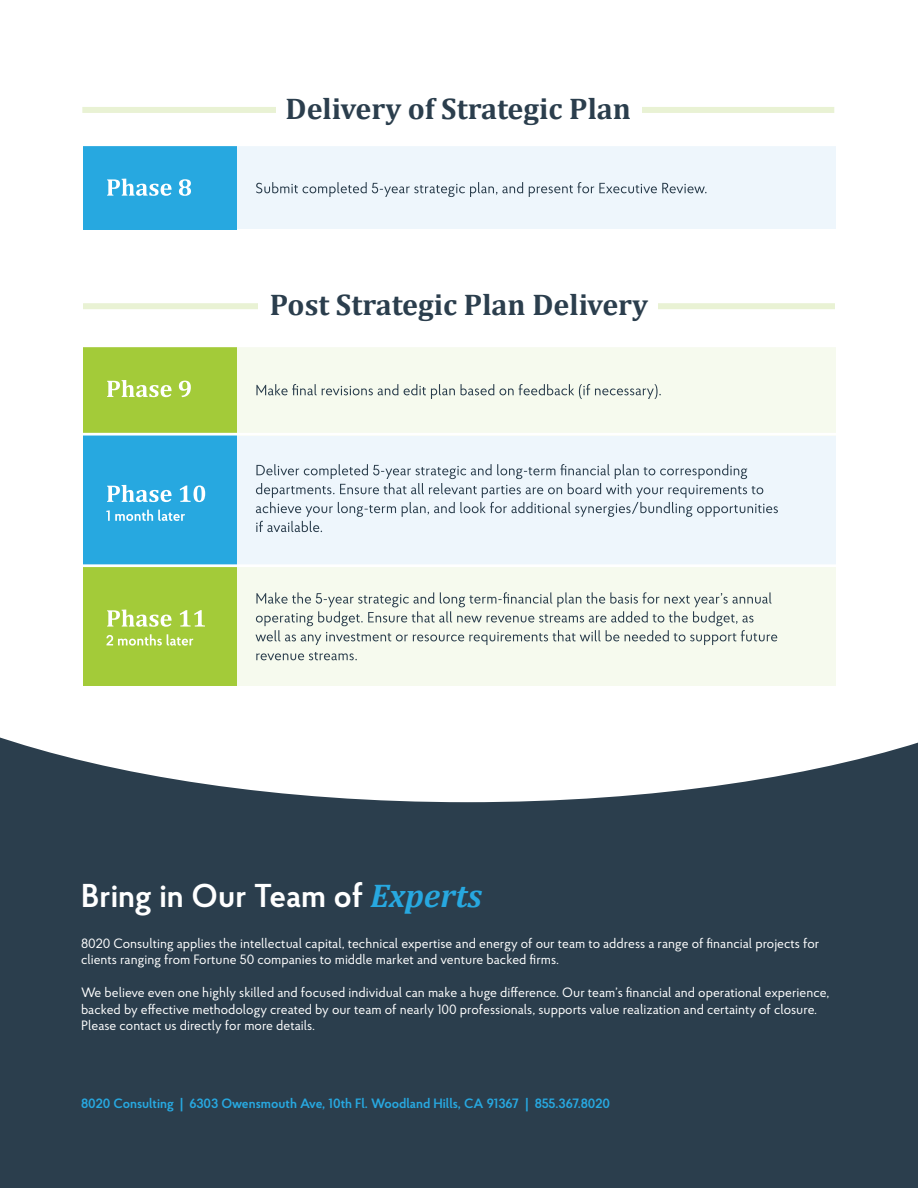
<style>
.page{position:relative;width:918px;height:1188px;background:#fff}
.page>*{position:absolute;margin:0;border:0;box-sizing:border-box;transform-origin:0 0}
.t1{font:600 33px "Proba Pro";color:#fff}
.t2{font:700 30px "Cambria";color:#2b3e4d}
.t3{font:13.5px/16.5px "Proba Pro";color:#fff}
.t4{font:600 13.5px "Proba Pro";color:#27a8e0}
.s1{font-family:"Cambria";font-weight:700;font-style:italic;color:#27a8e0}
</style>
<div class="page">
<div style="left:82px;top:107px;width:752px;height:6px;background:#e9f2d4"></div>
<div style="left:236px;top:146px;width:600px;height:83px;background:#eef6fc"></div>
<svg style="left:256px;top:182px;width:451px;height:15px"></svg>
<div style="left:83px;top:146px;width:154px;height:83px;background:#27a8e0"></div>
<svg style="left:107px;top:179px;width:84px;height:17px"></svg>
<hr style="left:82px;top:146px;width:754px;height:1px;background:#fff">
<div style="left:277px;top:94px;width:365px;height:35px;background:#fff"></div>
<div style="left:83px;top:303px;width:752px;height:6px;background:#e9f2d4"></div>
<div style="left:259px;top:290px;width:399px;height:35px;background:#fff"></div>
<div style="left:0;top:728px;width:918px;height:460px;background:#2b3e4d"></div>
<svg style="left:0;top:728px;width:918px;height:74px;fill:#fff"></svg>
<div style="left:236px;top:433px;width:600px;height:134px;background:#eef6fc"></div>
<div style="left:236px;top:346px;width:600px;height:90px;background:#f6faee"></div>
<div style="left:236px;top:567px;width:600px;height:119px;background:#f6faee"></div>
<svg style="left:256px;top:384px;width:405px;height:15px"></svg>
<svg style="left:256px;top:464px;width:522px;height:68px"></svg>
<svg style="left:256px;top:652px;width:101px;height:8px"></svg>
<svg style="left:255px;top:592px;width:522px;height:53px"></svg>
<div style="left:83px;top:346px;width:154px;height:87px;background:#a3cb39"></div>
<div style="left:83px;top:434px;width:154px;height:133px;background:#27a8e0"></div>
<div style="left:83px;top:567px;width:154px;height:119px;background:#a3cb39"></div>
<svg style="left:107px;top:380px;width:84px;height:17px"></svg>
<svg style="left:106px;top:510px;width:79px;height:11px"></svg>
<svg style="left:107px;top:485px;width:98px;height:17px"></svg>
<svg style="left:106px;top:634px;width:87px;height:12px"></svg>
<svg style="left:107px;top:610px;width:98px;height:17px"></svg>
<hr style="left:82px;top:346px;width:754px;height:1px;background:#fff">
<hr style="left:82px;top:433px;width:754px;height:3px;background:#fff">
<hr style="left:82px;top:564px;width:754px;height:3px;background:#fff">
<h2 class="t2" style="left:286px;top:90px;width:347px">Delivery of Strategic Plan</h2>
<h2 class="t2" style="left:270px;top:287px;width:380px">Post Strategic Plan Delivery</h2>
<h1 class="t1" style="left:81px;top:874px;width:403px">Bring in Our Team of <span class="s1">Experts</span></h1>
<p class="t3" style="left:81px;top:935px;width:740px">8020 Consulting applies the intellectual capital, technical expertise and energy of our team to address a range of financial projects for clients ranging from Fortune 50 companies to middle market and venture backed firms.</p>
<p class="t3" style="left:81px;top:984px;width:750px">We believe even one highly skilled and focused individual can make a huge difference. Our team’s financial and operational experience, backed by effective methodology created by our team of nearly 100 professionals, supports value realization and certainty of closure.<br>Please contact us directly for more details.</p>
<p class="t4" style="left:81px;top:1095px;width:531px">8020 Consulting | 6303 Owensmouth Ave, 10th Fl. Woodland Hills, CA 91367 | 855.367.8020</p>
</div>
